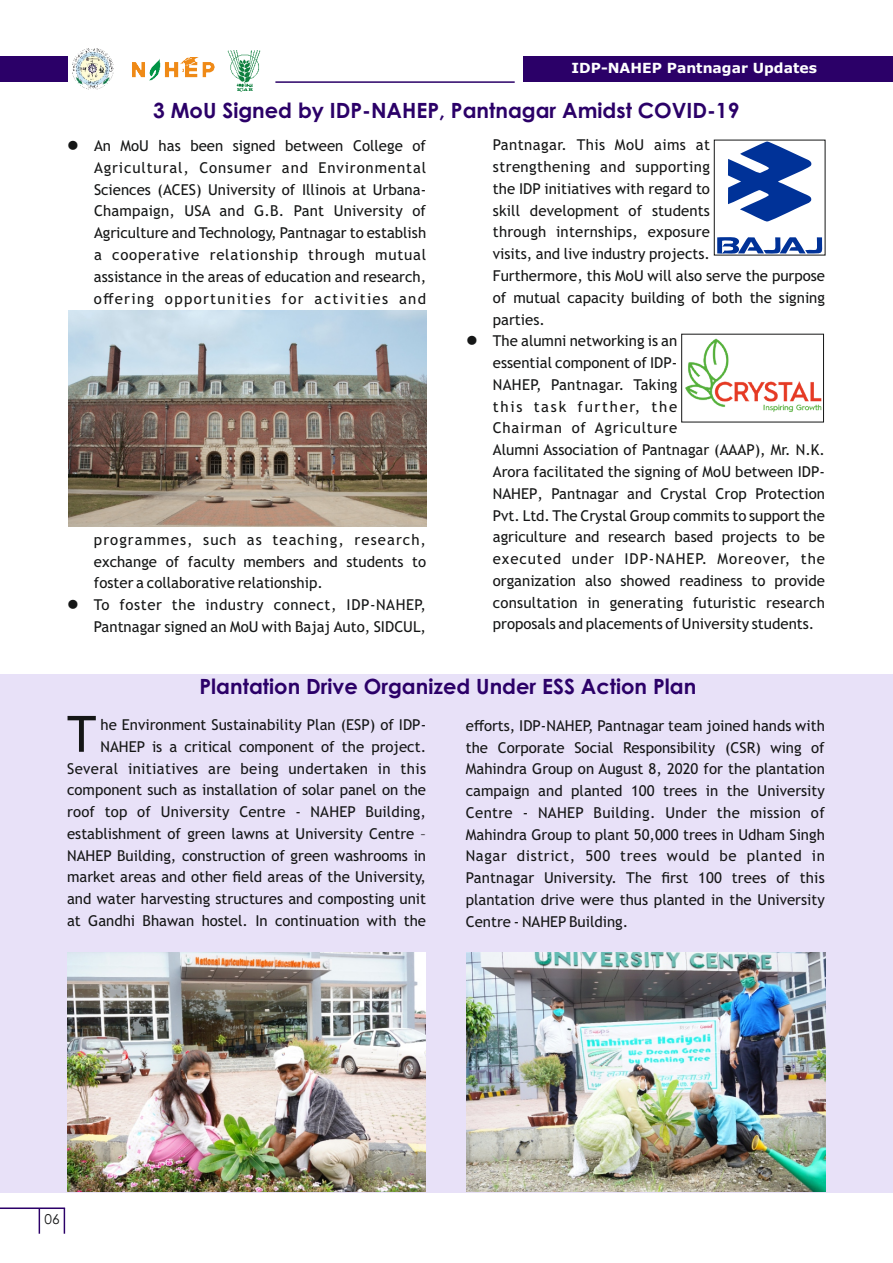
<style>
.page{position:relative;width:893px;height:1263px;background:#fff}
.page>*{position:absolute;margin:0;border:0;box-sizing:border-box;transform-origin:0 0}
.t1{font:50.1px "Trebuchet MS";color:#151616}
.t2{font:700 21px "Century Gothic";color:#2b0068}
.t3{font:15px/21.8px "Trebuchet MS";color:#151616;text-align:justify}
.t4{font:700 13.95px "Verdana";color:#fff}
.t5{font:13.65px "Century Gothic";color:#151616}
</style>
<div class="page">
<div style="left:1px;top:674px;width:892px;height:518px;background:#e8e1f8"></div>
<div style="left:0;top:57px;width:67px;height:25px;background:#2b0068"></div>
<hr style="left:275px;top:82px;width:240px;height:1px;background:#2b0068">
<div style="left:523px;top:57px;width:370px;height:25px;background:#2b0068"></div>
<img style="left:73px;top:49px;width:41px;height:41px">
<img style="left:132px;top:57px;width:83px;height:23px">
<img style="left:227px;top:50px;width:34px;height:42px">
<hr style="left:0;top:1207px;width:65px;height:2px;background:#2b0068">
<svg style="left:64px;top:1209px;width:1px;height:25px"></svg>
<svg style="left:39px;top:1209px;width:1px;height:25px"></svg>
<img style="left:68px;top:310px;width:358px;height:217px">
<img style="left:67px;top:952px;width:359px;height:239px">
<img style="left:467px;top:952px;width:358px;height:239px">
<svg style="left:728px;top:142px;width:84px;height:80px"></svg>
<svg style="left:717px;top:237px;width:106px;height:16px"></svg>
<img style="left:685px;top:338px;width:137px;height:74px">
<div style="left:681px;top:334px;width:143px;height:88px;border:1px solid #151616"></div>
<p class="t4" style="left:572px;top:62px;width:247px">IDP-NAHEP Pantnagar Updates</p>
<h2 class="t2" style="left:153px;top:102px;width:588px">3 MoU Signed by IDP-NAHEP, Pantnagar Amidst COVID-19</h2>
<p class="t3" style="left:94px;top:136px;width:334px;text-indent:-27px">● An MoU has been signed between College of Agricultural, Consumer and Environmental Sciences (ACES) University of Illinois at Urbana-Champaign, USA and G.B. Pant University of Agriculture and Technology, Pantnagar to establish a cooperative relationship through mutual assistance in the areas of education and research, offering opportunities for activities and</p>
<p class="t3" style="left:94px;top:530px;width:334px">programmes, such as teaching, research, exchange of faculty members and students to foster a collaborative relationship.</p>
<p class="t3" style="left:67px;top:595px;width:360px;text-align:right">● To foster the industry connect, IDP-NAHEP,<br>Pantnagar signed an MoU with Bajaj Auto, SIDCUL,</p>
<p class="t3" style="left:493px;top:135px;width:334px;text-align:left">Pantnagar. This MoU aims at<br>strengthening and supporting<br>the IDP initiatives with regard to<br>skill development of students<br>through internships, exposure<br>visits, and live industry projects.<br>Furthermore, this MoU will also serve the purpose of mutual capacity building of both the signing parties.</p>
<p class="t3" style="left:493px;top:331px;width:334px;text-align:left;text-indent:-27px">● The alumni networking is an<br>essential component of IDP-<br>NAHEP, Pantnagar. Taking<br>this task further, the<br>Chairman of Agriculture<br>Alumni Association of Pantnagar (AAAP), Mr. N.K.<br>Arora facilitated the signing of MoU between IDP-NAHEP, Pantnagar and Crystal Crop Protection Pvt. Ltd. The Crystal Group commits to support the agriculture and research based projects to be executed under IDP-NAHEP. Moreover, the organization also showed readiness to provide consultation in generating futuristic research proposals and placements of University students.</p>
<h2 class="t2" style="left:199px;top:678px;width:498px">Plantation Drive Organized Under ESS Action Plan</h2>
<p class="t3" style="left:100px;top:715px;width:327px">he Environment Sustainability Plan (ESP) of IDP-</p>
<h1 class="t1" style="left:67px;top:715px;width:31px">T</h1>
<p class="t3" style="left:466px;top:716px;width:361px">efforts, IDP-NAHEP, Pantnagar team joined hands with the Corporate Social Responsibility (CSR) wing of Mahindra Group on August 8, 2020 for the plantation campaign and planted 100 trees in the University Centre - NAHEP Building. Under the mission of Mahindra Group to plant 50,000 trees in Udham Singh Nagar district, 500 trees would be planted in Pantnagar University. The first 100 trees of this plantation drive were thus planted in the University Centre - NAHEP Building.</p>
<p class="t3" style="left:67px;top:737px;width:361px;text-indent:33px">NAHEP is a critical component of the project.<br>Several initiatives are being undertaken in this component such as installation of solar panel on the roof top of University Centre - NAHEP Building, establishment of green lawns at University Centre – NAHEP Building, construction of green washrooms in market areas and other field areas of the University, and water harvesting structures and composting unit at Gandhi Bhawan hostel. In continuation with the</p>
<p class="t5" style="left:44px;top:1214px;width:17px">06</p>
</div>
